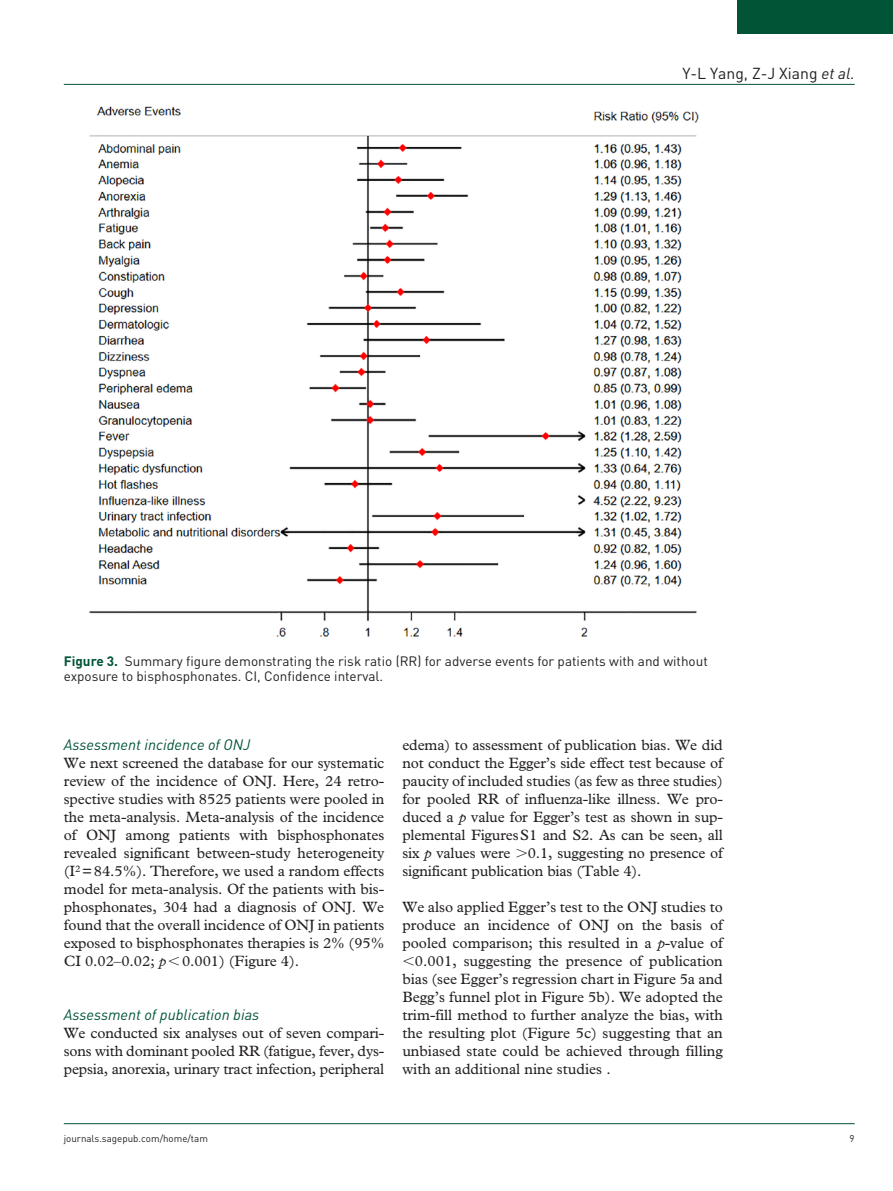
<style>
.page{position:relative;width:893px;height:1191px;background:#fff}
.page>*{position:absolute;margin:0;border:0;box-sizing:border-box;transform-origin:0 0}
.t1{font:15.75px "DIN";color:#231f20}
.t2{font:15px/18px "Plantin Std";color:#231f20;text-align:justify}
.t3{font:italic 15px "DIN";color:#015436}
.t4{font:13.5px/15.8px "DIN";color:#231f20}
.t5{font:9.75px "DIN";color:#231f20}
.s1{font-style:italic}
.s2{font-weight:700;color:#015436}
</style>
<div class="page">
<hr style="left:64px;top:84px;width:791px;height:1px;background:#015436">
<hr style="left:64px;top:1123px;width:791px;height:1px;background:#015436">
<div style="left:738px;top:0;width:155px;height:34px;background:#015436"></div>
<img style="left:89px;top:106px;width:610px;height:531px">
<p class="t1" style="left:682px;top:63px;width:174px">Y-L Yang, Z-J Xiang <span class="s1">et al.</span></p>
<p class="t4" style="left:64px;top:652px;width:645px"><span class="s2">Figure 3.</span> Summary figure demonstrating the risk ratio (RR) for adverse events for patients with and without exposure to bisphosphonates. CI, Confidence interval.</p>
<p class="t3" style="left:64px;top:735px;width:188px">Assessment incidence of ONJ</p>
<p class="t2" style="left:64px;top:754px;width:322px">We next screened the database for our systematic review of the incidence of ONJ. Here, 24 retro&shy;spective studies with 8525 patients were pooled in the meta-analysis. Meta-analysis of the incidence of ONJ among patients with bisphosphonates revealed significant between-study heterogeneity (I<sup>2</sup> =84.5%). Therefore, we used a random effects model for meta-analysis. Of the patients with bis&shy;phosphonates, 304 had a diagnosis of ONJ. We found that the overall incidence of ONJ in patients exposed to bisphosphonates therapies is 2% (95% CI 0.02–0.02; <span class="s1">p</span> 0.001) (Figure 4).</p>
<p class="t3" style="left:64px;top:1005px;width:197px">Assessment of publication bias</p>
<p class="t2" style="left:64px;top:1024px;width:322px">We conducted six analyses out of seven compari&shy;sons with dominant pooled RR (fatigue, fever, dys&shy;pepsia, anorexia, urinary tract infection, peripheral</p>
<p class="t2" style="left:402px;top:736px;width:322px">edema) to assessment of publication bias. We did not conduct the Egger’s side effect test because of paucity of included studies (as few as three studies) for pooled RR of influenza-like illness. We pro&shy;duced a <span class="s1">p</span> value for Egger’s test as shown in sup&shy;plemental FiguresS1 and S2. As can be seen, all six <span class="s1">p</span> values were 0.1, suggesting no presence of significant publication bias (Table 4).</p>
<p class="t2" style="left:402px;top:898px;width:322px">We also applied Egger’s test to the ONJ studies to</p>
<p class="t2" style="left:402px;top:916px;width:322px">produce an incidence of ONJ on the basis of</p>
<p class="t2" style="left:402px;top:934px;width:322px">pooled comparison; this resulted in a <span class="s1">p</span>-value of</p>
<p class="t2" style="left:415px;top:952px;width:310px">0.001, suggesting the presence of publication</p>
<p class="t2" style="left:402px;top:970px;width:322px">bias (see Egger’s regression chart in Figure 5a and</p>
<p class="t2" style="left:402px;top:988px;width:322px">Begg’s funnel plot in Figure 5b). We adopted the</p>
<p class="t2" style="left:402px;top:1006px;width:322px">trim-fill method to further analyze the bias, with</p>
<p class="t2" style="left:402px;top:1024px;width:322px">the resulting plot (Figure 5c) suggesting that an</p>
<p class="t2" style="left:402px;top:1042px;width:322px">unbiased state could be achieved through filling</p>
<p class="t2" style="left:402px;top:1060px;width:210px">with an additional nine studies .</p>
<p class="t5" style="left:64px;top:1132px;width:146px">journals.sagepub.com/home/tam</p>
<p class="t5" style="left:850px;top:1132px;width:7px">9</p>
</div>
